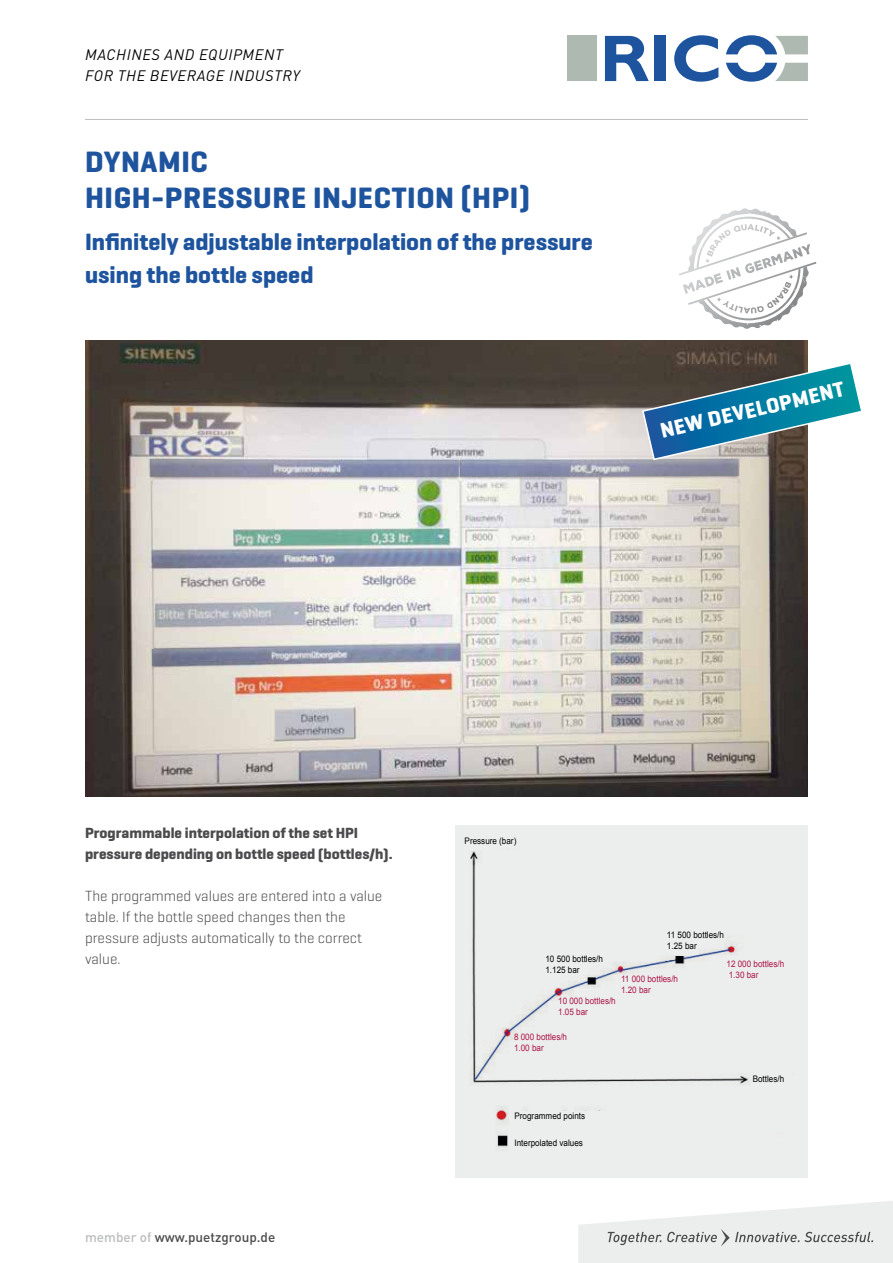
<style>
.page{position:relative;width:893px;height:1263px;background:#fff}
.page>*{position:absolute;margin:0;border:0;box-sizing:border-box;transform-origin:0 0}
.t1{font:700 30px/36px "Geogrotesque";letter-spacing:.02em;color:#1e549e}
.t2{font:700 24px/33px "Geogrotesque";color:#1e549e}
.t3{font:700 21.6px "Geogrotesque";color:#fff}
.t4{font:300 15px/21px "Geogrotesque";color:#4b4b4d}
.t5{font:700 15px/21px "Geogrotesque";color:#4b4b4d}
.t6{font:italic 15px/21px "DIN Pro";letter-spacing:.04em;color:#000}
.t7{font:500 13.5px "DIN Pro";color:#4b4b4d}
.t8{font:9px/10.8px "Arial";color:#000;scale:.9 1}
.t9{font:9px/10.8px "Arial";color:#ad1548;scale:.9 1}
.s1{color:#bbbdbe}
</style>
<div class="page">
<svg style="left:578px;top:1201px;width:315px;height:62px"></svg>
<hr style="left:85px;top:119px;width:723px;height:1px;background:#bbbdbe">
<div style="left:567px;top:36px;width:30px;height:45px;background:#aebab1"></div>
<svg style="left:605px;top:36px;width:44px;height:45px"></svg>
<div style="left:654px;top:36px;width:12px;height:45px;background:#1e549e"></div>
<svg style="left:674px;top:35px;width:44px;height:47px"></svg>
<svg style="left:726px;top:35px;width:82px;height:19px"></svg>
<svg style="left:726px;top:63px;width:82px;height:19px"></svg>
<img style="left:85px;top:340px;width:723px;height:456px">
<svg style="left:641px;top:361px;width:220px;height:100px;background:#518292"></svg>
<div style="left:455px;top:825px;width:353px;height:353px;background:#eceded"></div>
<img style="left:470px;top:851px;width:279px;height:296px">
<div style="left:517px;top:1111px;width:100px;height:41px;background:#eceded"></div>
<svg style="left:679px;top:208px;width:137px;height:121px"></svg>
<p class="t6" style="left:85px;top:44px;width:216px">MACHINES AND EQUIPMENT<br>FOR THE BEVERAGE INDUSTRY</p>
<h1 class="t1" style="left:85px;top:144px;width:446px">DYNAMIC<br>HIGH-PRESSURE INJECTION (HPI)</h1>
<h2 class="t2" style="left:85px;top:225px;width:509px">Infinitely adjustable interpolation of the pressure using the bottle speed</h2>
<h3 class="t3" style="left:658px;top:418px;width:189px;rotate:-13deg">NEW DEVELOPMENT</h3>
<p class="t5" style="left:85px;top:822px;width:309px">Programmable interpolation of the set HPI pressure depending on bottle speed (bottles/h).</p>
<p class="t4" style="left:85px;top:885px;width:299px">The programmed values are entered into a value table. If the bottle speed changes then the pressure adjusts automatically to the correct value.</p>
<p class="t8" style="left:465px;top:836px;width:59px">Pressure (bar)</p>
<p class="t8" style="left:545px;top:953px;width:66px">10 500 bottles/h<br>1.125 bar</p>
<p class="t8" style="left:667px;top:929px;width:65px">11 500 bottles/h<br>1.25 bar</p>
<p class="t9" style="left:621px;top:974px;width:65px">11 000 bottles/h<br>1.20 bar</p>
<p class="t9" style="left:726px;top:959px;width:66px">12 000 bottles/h<br>1.30 bar</p>
<p class="t9" style="left:558px;top:996px;width:66px">10 000 bottles/h<br>1.05 bar</p>
<p class="t7" style="left:85px;top:1228px;width:192px"><span class="s1">member of</span> www.puetzgroup.de</p>
<p class="t9" style="left:514px;top:1031px;width:61px">8 000 bottles/h<br>1.00 bar</p>
<p class="t8" style="left:514px;top:1111px;width:80px">Programmed points</p>
<p class="t8" style="left:514px;top:1138px;width:78px">Interpolated values</p>
<p class="t8" style="left:753px;top:1073px;width:37px">Bottles/h</p>
</div>
